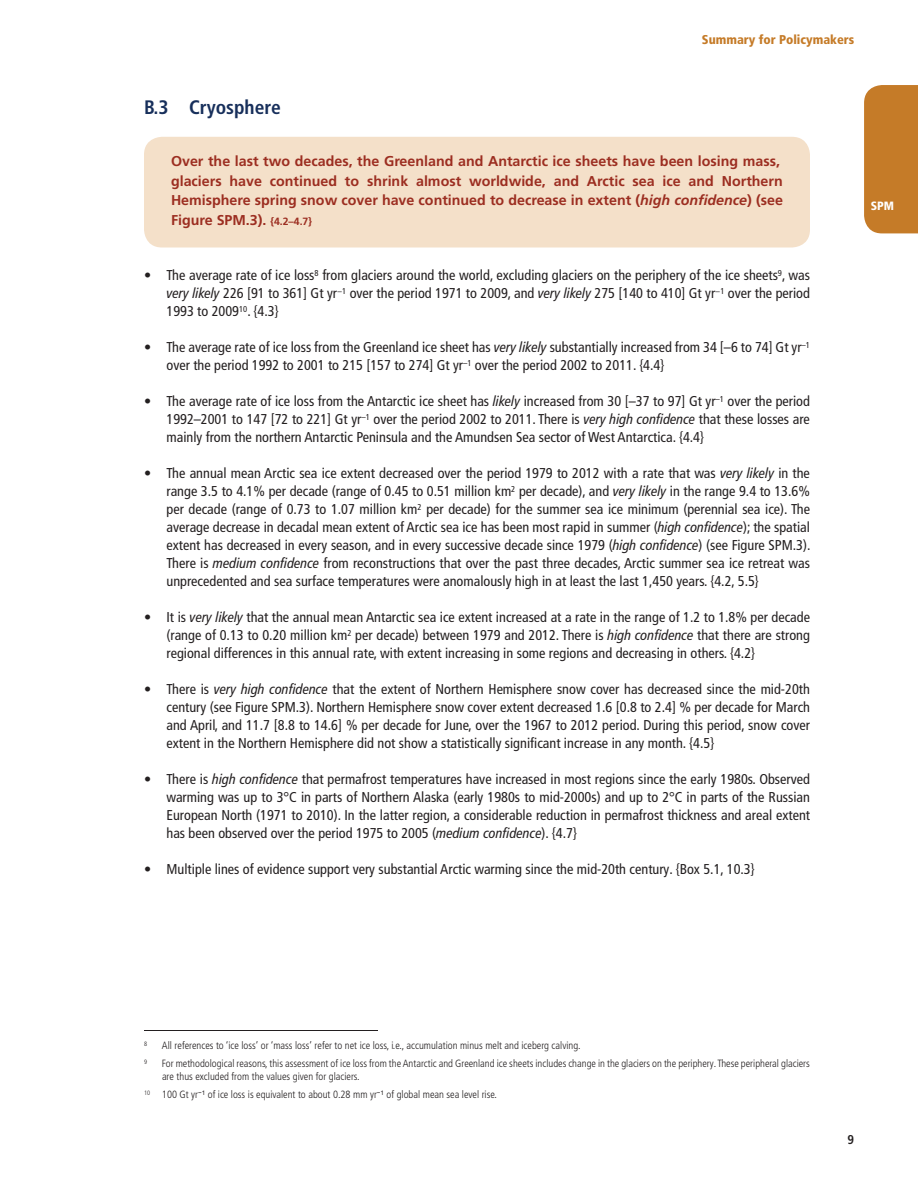
<style>
.page{position:relative;width:918px;height:1188px;background:#fff}
.page>*{position:absolute;margin:0;border:0;box-sizing:border-box;transform-origin:0 0}
.Subhead_1_1{font:700 condensed 19.5px "Frutiger LT Pro";color:#172f5b}
.Bulleted_Body{font:condensed 14.25px/18px "Frutiger LT Pro";color:#231f20;text-align:justify}
.SPM_TFE_Box_Body{font:700 14.25px/19.5px "Frutiger LT Pro";color:#9c2e21}
.t1{font:900 condensed 12.75px "Frutiger LT Pro";color:#c57b28}
.t2{font:700 condensed 12.75px "Frutiger LT Pro";color:#231f20}
.t3{font:900 condensed 12px "Frutiger LT Pro";color:#fff}
.Footnote{font:300 condensed 10.5px/13.5px "Frutiger LT Pro";color:#231f20}
.Footnote-2{font:300 condensed 6.3px "Frutiger LT Pro";color:#231f20}
.s1{font-style:italic}
.s2{font-size:10.5px}
</style>
<div class="page">
<div style="left:864px;top:85px;width:54px;height:148px;background:#c57b28"></div>
<div style="left:144px;top:137px;width:666px;height:111px;background:#f4e0c9;border-radius:18px"></div>
<hr style="left:144px;top:1030px;width:234px;height:1px;background:#231f20">
<p class="t1" style="left:702px;top:32px;width:154px">Summary for Policymakers</p>
<p class="Subhead_1_1" style="left:144px;top:96px;width:138px">B.3 Cryosphere</p>
<p class="SPM_TFE_Box_Body" style="left:171px;top:152px;width:614px">Over the last two decades, the Greenland and Antarctic ice sheets have been losing mass, glaciers have continued to shrink almost worldwide, and Arctic sea ice and Northern Hemisphere spring snow cover have continued to decrease in extent (<span class="s1">high confidence</span>) (see Figure SPM.3). <span class="s2">{4.2–4.7}</span></p>
<p class="Bulleted_Body" style="left:166px;top:267px;width:645px;text-indent:-22px">• The average rate of ice loss<sup>8</sup> from glaciers around the world, excluding glaciers on the periphery of the ice sheets<sup>9</sup>, was <span class="s1">very likely</span> 226 [91 to 361] Gt yr<sup>−1</sup> over the period 1971 to 2009, and <span class="s1">very likely</span> 275 [140 to 410] Gt yr<sup>−1</sup> over the period 1993 to 2009<sup>10</sup>. {4.3}</p>
<p class="Bulleted_Body" style="left:166px;top:339px;width:645px;text-indent:-22px">• The average rate of ice loss from the Greenland ice sheet has <span class="s1">very likely</span> substantially increased from 34 [–6 to 74] Gt yr<sup>–1 </sup>over the period 1992 to 2001 to 215 [157 to 274] Gt yr<sup>–1</sup> over the period 2002 to 2011. {4.4}</p>
<p class="Bulleted_Body" style="left:166px;top:393px;width:645px;text-indent:-22px">• The average rate of ice loss from the Antarctic ice sheet has <span class="s1">likely</span> increased from 30 [–37 to 97] Gt yr<sup>–1</sup> over the period 1992–2001 to 147 [72 to 221] Gt yr<sup>–1</sup> over the period 2002 to 2011. There is <span class="s1">very high confidence</span> that these losses are mainly from the northern Antarctic Peninsula and the Amundsen Sea sector of West Antarctica. {4.4}</p>
<p class="Bulleted_Body" style="left:166px;top:465px;width:646px;text-indent:-22px">• The annual mean Arctic sea ice extent decreased over the period 1979 to 2012 with a rate that was <span class="s1">very likely</span> in the range 3.5 to 4.1% per decade (range of 0.45 to 0.51 million km<sup>2</sup> per decade), and <span class="s1">very likely</span> in the range 9.4 to 13.6% per decade (range of 0.73 to 1.07 million km<sup>2</sup> per decade) for the summer sea ice minimum (perennial sea ice). The average decrease in decadal mean extent of Arctic sea ice has been most rapid in summer (<span class="s1">high confidence</span>); the spatial extent has decreased in every season, and in every successive decade since 1979 (<span class="s1">high confidence</span>) (see Figure SPM.3).<br>There is <span class="s1">medium confidence</span> from reconstructions that over the past three decades, Arctic summer sea ice retreat was unprecedented and sea surface temperatures were anomalously high in at least the last 1,450 years. {4.2, 5.5}</p>
<p class="Bulleted_Body" style="left:166px;top:609px;width:645px;text-indent:-22px">• It is <span class="s1">very likely</span> that the annual mean Antarctic sea ice extent increased at a rate in the range of 1.2 to 1.8% per decade (range of 0.13 to 0.20 million km<sup>2</sup> per decade) between 1979 and 2012. There is <span class="s1">high confidence</span> that there are strong regional differences in this annual rate, with extent increasing in some regions and decreasing in others. {4.2}</p>
<p class="Bulleted_Body" style="left:166px;top:681px;width:645px;text-indent:-22px">• There is <span class="s1">very high confidence</span> that the extent of Northern Hemisphere snow cover has decreased since the mid-20th century (see Figure SPM.3). Northern Hemisphere snow cover extent decreased 1.6 [0.8 to 2.4] % per decade for March and April, and 11.7 [8.8 to 14.6] % per decade for June, over the 1967 to 2012 period. During this period, snow cover extent in the Northern Hemisphere did not show a statistically significant increase in any month. {4.5}</p>
<p class="Bulleted_Body" style="left:166px;top:771px;width:645px;text-indent:-22px">• There is <span class="s1">high confidence</span> that permafrost temperatures have increased in most regions since the early 1980s. Observed warming was up to 3°C in parts of Northern Alaska (early 1980s to mid-2000s) and up to 2°C in parts of the Russian European North (1971 to 2010). In the latter region, a considerable reduction in permafrost thickness and areal extent has been observed over the period 1975 to 2005 (<span class="s1">medium confidence</span>). {4.7}</p>
<p class="Bulleted_Body" style="left:144px;top:861px;width:612px">• Multiple lines of evidence support very substantial Arctic warming since the mid-20th century. {Box 5.1, 10.3}</p>
<p class="t3" style="left:871px;top:199px;width:25px">SPM</p>
<p class="Footnote-2" style="left:144px;top:1040px;width:5px">8</p>
<p class="Footnote" style="left:162px;top:1039px;width:420px">All references to ‘ice loss’ or ‘mass loss’ refer to net ice loss, i.e., accumulation minus melt and iceberg calving.</p>
<p class="Footnote-2" style="left:144px;top:1058px;width:5px">9</p>
<p class="Footnote" style="left:162px;top:1057px;width:649px">For methodological reasons, this assessment of ice loss from the Antarctic and Greenland ice sheets includes change in the glaciers on the periphery. These peripheral glaciers are thus excluded from the values given for glaciers.</p>
<p class="Footnote" style="left:144px;top:1088px;width:355px"><sup>10</sup> 100 Gt yr<sup>−1</sup> of ice loss is equivalent to about 0.28 mm yr<sup>−1</sup> of global mean sea level rise.</p>
<p class="t2" style="left:848px;top:1132px;width:8px">9</p>
</div>
